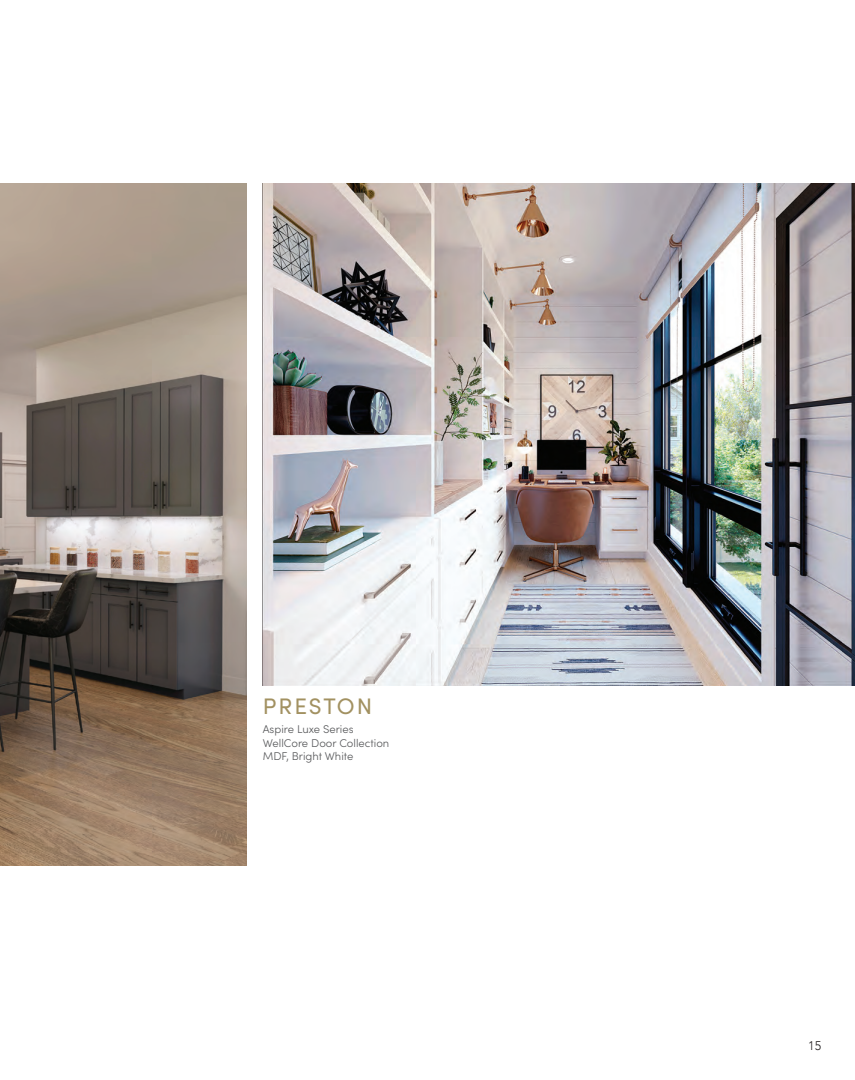
<style>
.page{position:relative;width:855px;height:1080px;background:#fff}
.page>*{position:absolute;margin:0;border:0;box-sizing:border-box;transform-origin:0 0}
.t1{font:22.5px "Sofia Pro";letter-spacing:.085em;color:#a29161}
.t2{font:300 12.5px "Avenir";color:#231f20}
.t3{font:300 11.25px/13.8px "Sofia Pro";color:#57585a}
</style>
<div class="page">
<img style="left:0;top:183px;width:247px;height:682px">
<img style="left:263px;top:183px;width:592px;height:502px">
<h1 class="t1" style="left:263px;top:690px;width:111px">PRESTON</h1>
<p class="t3" style="left:263px;top:721px;width:128px">Aspire Luxe Series<br>WellCore Door Collection<br>MDF, Bright White</p>
<p class="t2" style="left:808px;top:1038px;width:14px">15</p>
</div>
